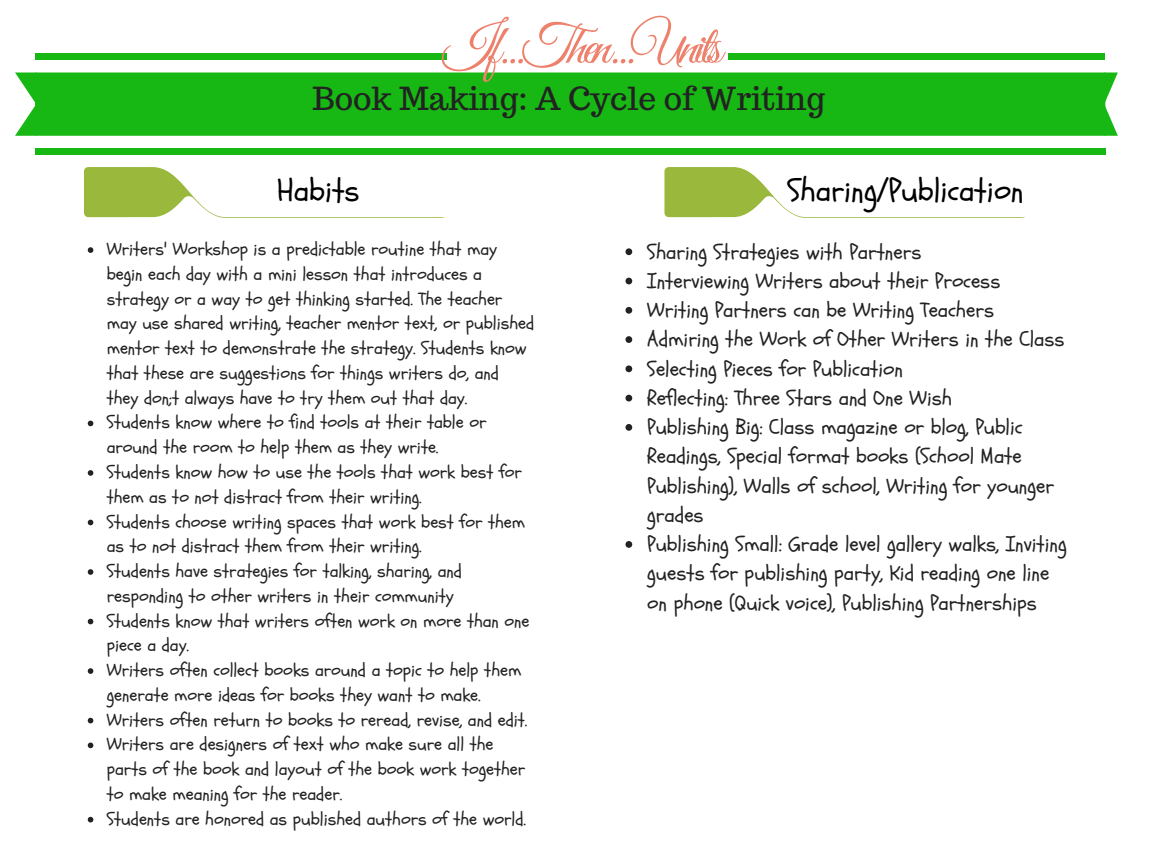
<style>
.page{position:relative;width:1152px;height:863px;background:#fff}
.page>*{position:absolute;margin:0;border:0;box-sizing:border-box;transform-origin:0 0}
.t1{font:55.2px "Great Vibes";letter-spacing:-.065em;color:#ed816c}
.t2{font:31.65px "Trocchi";color:#222}
.t3{font:31.65px "Schoolbell";color:#000}
.t4{font:21.15px/29.2px "Schoolbell";color:#222}
.t5{font:18.15px/24.8px "Schoolbell";color:#222}
</style>
<div class="page">
<svg style="left:1105px;top:72px;width:13px;height:64px"></svg>
<svg style="left:15px;top:72px;width:20px;height:64px"></svg>
<div style="left:35px;top:72px;width:1070px;height:64px;background:#17b814"></div>
<div style="left:35px;top:53px;width:412px;height:7px;background:#17b814"></div>
<div style="left:729px;top:53px;width:376px;height:7px;background:#17b814"></div>
<div style="left:35px;top:148px;width:1070px;height:6px;background:#17b814"></div>
<svg style="left:664px;top:167px;width:361px;height:51px"></svg>
<svg style="left:84px;top:167px;width:361px;height:51px"></svg>
<svg style="left:626px;top:248px;width:6px;height:7px"></svg>
<svg style="left:626px;top:278px;width:6px;height:6px"></svg>
<svg style="left:626px;top:307px;width:6px;height:7px"></svg>
<svg style="left:626px;top:336px;width:6px;height:7px"></svg>
<svg style="left:626px;top:365px;width:6px;height:7px"></svg>
<svg style="left:626px;top:394px;width:6px;height:7px"></svg>
<svg style="left:626px;top:424px;width:6px;height:6px"></svg>
<svg style="left:626px;top:541px;width:6px;height:7px"></svg>
<svg style="left:88px;top:247px;width:5px;height:6px"></svg>
<svg style="left:88px;top:420px;width:5px;height:6px"></svg>
<svg style="left:88px;top:470px;width:5px;height:6px"></svg>
<svg style="left:88px;top:519px;width:5px;height:6px"></svg>
<svg style="left:88px;top:569px;width:5px;height:5px"></svg>
<svg style="left:88px;top:618px;width:5px;height:6px"></svg>
<svg style="left:88px;top:668px;width:5px;height:6px"></svg>
<svg style="left:88px;top:717px;width:5px;height:6px"></svg>
<svg style="left:88px;top:742px;width:5px;height:6px"></svg>
<svg style="left:88px;top:816px;width:5px;height:6px"></svg>
<h1 class="t1" style="left:443px;top:16px;width:281px">If...Then...Units</h1>
<h2 class="t2" style="left:312px;top:78px;width:514px">Book Making: A Cycle of Writing</h2>
<h2 class="t3" style="left:277px;top:170px;width:84px">Habits</h2>
<h2 class="t3" style="left:788px;top:170px;width:238px">Sharing/Publication</h2>
<p class="t4" style="left:647px;top:237px;width:421px">Sharing Strategies with Partners<br>Interviewing Writers about their Process<br>Writing Partners can be Writing Teachers Admiring the Work of Other Writers in the Class Selecting Pieces for Publication<br>Reflecting: Three Stars and One Wish<br>Publishing Big: Class magazine or blog, Public Readings, Special format books (School Mate Publishing), Walls of school, Writing for younger grades<br>Publishing Small: Grade level gallery walks, Inviting guests for publishing party, Kid reading one line on phone (Quick voice), Publishing Partnerships</p>
<p class="t5" style="left:107px;top:237px;width:429px">Writers' Workshop is a predictable routine that may begin each day with a mini lesson that introduces a strategy or a way to get thinking started. The teacher may use shared writing, teacher mentor text, or published mentor text to demonstrate the strategy. Students know that these are suggestions for things writers do, and they don;t always have to try them out that day.<br>Students know where to find tools at their table or around the room to help them as they write.<br>Students know how to use the tools that work best for them as to not distract from their writing.<br>Students choose writing spaces that work best for them as to not distract them from their writing.<br>Students have strategies for talking, sharing, and responding to other writers in their community<br>Students know that writers often work on more than one piece a day.<br>Writers often collect books around a topic to help them generate more ideas for books they want to make.<br>Writers often return to books to reread, revise, and edit.<br>Writers are designers of text who make sure all the parts of the book and layout of the book work together to make meaning for the reader.<br>Students are honored as published authors of the world.</p>
</div>
